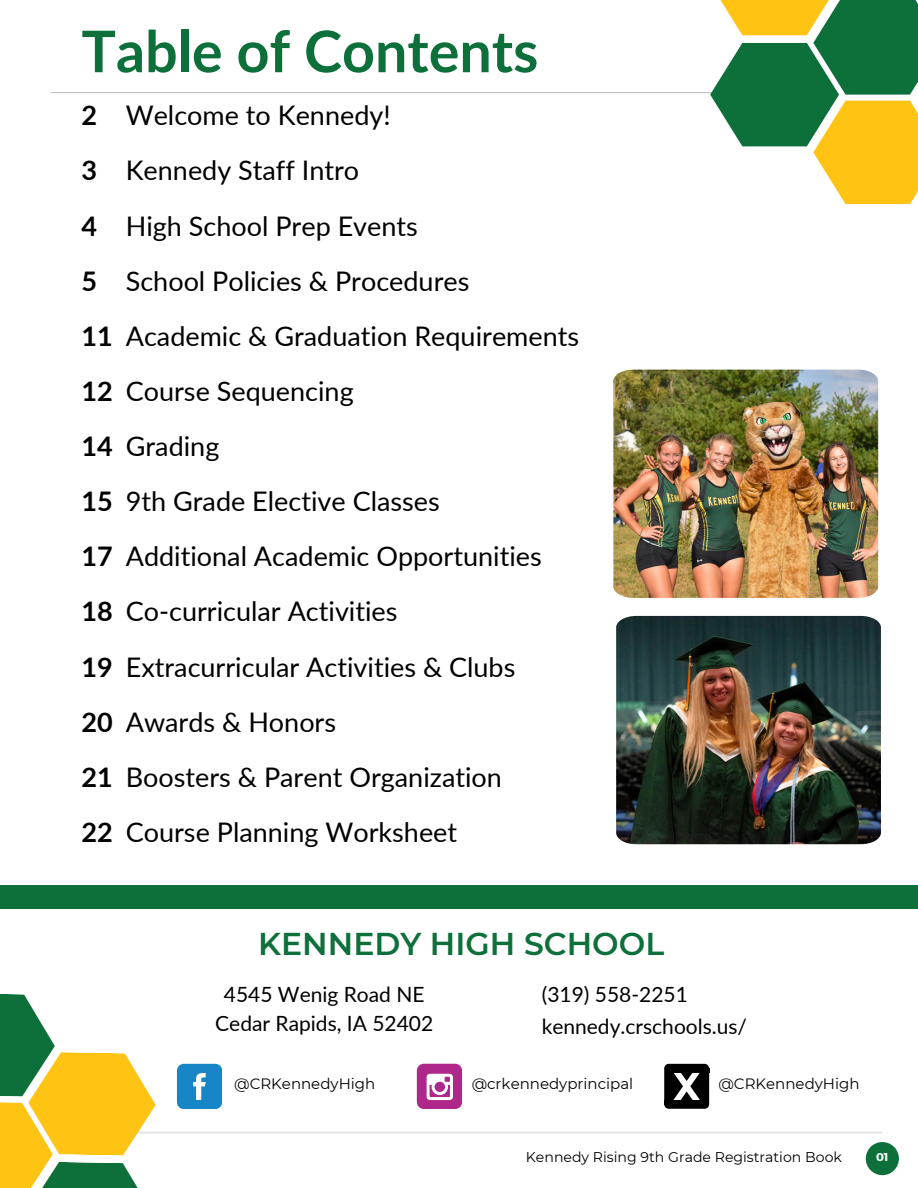
<style>
.page{position:relative;width:918px;height:1188px;background:#fff}
.page>*{position:absolute;margin:0;border:0;box-sizing:border-box;transform-origin:0 0}
.t1{font:700 57.45px "Lato";color:#0d703b}
.t2{font:600 31.5px "Montserrat";color:#0d703b}
.t3{font:27px/55.2px "Lato";color:#000}
.t4{font:700 27px/55.2px "Lato";color:#000}
.t5{font:21px/29.2px "Lato";color:#000;text-align:center}
.t6{font:15px "Montserrat";color:#000}
.t7{font:14.1px "Montserrat";color:#000}
.t8{font:700 11.25px "Montserrat";color:#fff}
</style>
<div class="page">
<hr style="left:51px;top:92px;width:696px;height:1px;background:#000">
<div style="left:0;top:886px;width:918px;height:23px;background:#0d703b"></div>
<img style="left:616px;top:616px;width:265px;height:228px">
<hr style="left:71px;top:1132px;width:811px;height:2px;background:#000">
<div style="left:866px;top:1142px;width:33px;height:33px;background:#0d703b;border-radius:50%"></div>
<div style="left:177px;top:1064px;width:45px;height:45px;background:#1786c7;border-radius:7px"></div>
<svg style="left:193px;top:1073px;width:13px;height:27px"></svg>
<svg style="left:664px;top:1064px;width:45px;height:45px"></svg>
<hr style="left:665px;top:1069px;width:44px;height:4px;background:#000">
<hr style="left:664px;top:1100px;width:45px;height:4px;background:#000">
<div style="left:417px;top:1064px;width:45px;height:45px;background:#ad288a;border-radius:7px"></div>
<svg style="left:427px;top:1074px;width:26px;height:26px"></svg>
<svg style="left:710px;top:0;width:208px;height:204px"></svg>
<svg style="left:710px;top:0;width:129px;height:35px;fill:#ffc313"></svg>
<svg style="left:0;top:994px;width:156px;height:194px"></svg>
<img style="left:613px;top:370px;width:265px;height:228px">
<h5 class="t1" style="left:81px;top:16px;width:458px">Table of Contents</h5>
<h5 class="t4" style="left:81px;top:87px;width:33px">2<br>3<br>4<br>5<br>11<br>12<br>14<br>15<br>17<br>18<br>19<br>20<br>21<br>22</h5>
<h3 class="t3" style="left:126px;top:87px;width:455px">Welcome to Kennedy!<br>Kennedy Staff Intro<br>High School Prep Events<br>School Policies &amp; Procedures<br>Academic &amp; Graduation Requirements<br>Course Sequencing<br>Grading<br>9th Grade Elective Classes<br>Additional Academic Opportunities<br>Co-curricular Activities<br>Extracurricular Activities &amp; Clubs<br>Awards &amp; Honors<br>Boosters &amp; Parent Organization<br>Course Planning Worksheet</h3>
<p class="t2" style="left:258px;top:925px;width:407px">KENNEDY HIGH SCHOOL</p>
<p class="t5" style="left:215px;top:979px;width:219px">4545 Wenig Road NE<br>Cedar Rapids, IA 52402</p>
<p class="t5" style="left:542px;top:979px;width:148px">(319) 558-2251</p>
<p class="t5" style="left:542px;top:1011px;width:207px">kennedy.crschools.us/</p>
<p class="t6" style="left:234px;top:1074px;width:143px">@CRKennedyHigh</p>
<p class="t6" style="left:472px;top:1074px;width:163px">@crkennedyprincipal</p>
<h4 class="t6" style="left:718px;top:1074px;width:143px">@CRKennedyHigh</h4>
<h5 class="t7" style="left:526px;top:1149px;width:318px">Kennedy Rising 9th Grade Registration Book</h5>
<h2 class="t8" style="left:876px;top:1150px;width:14px">01</h2>
</div>
